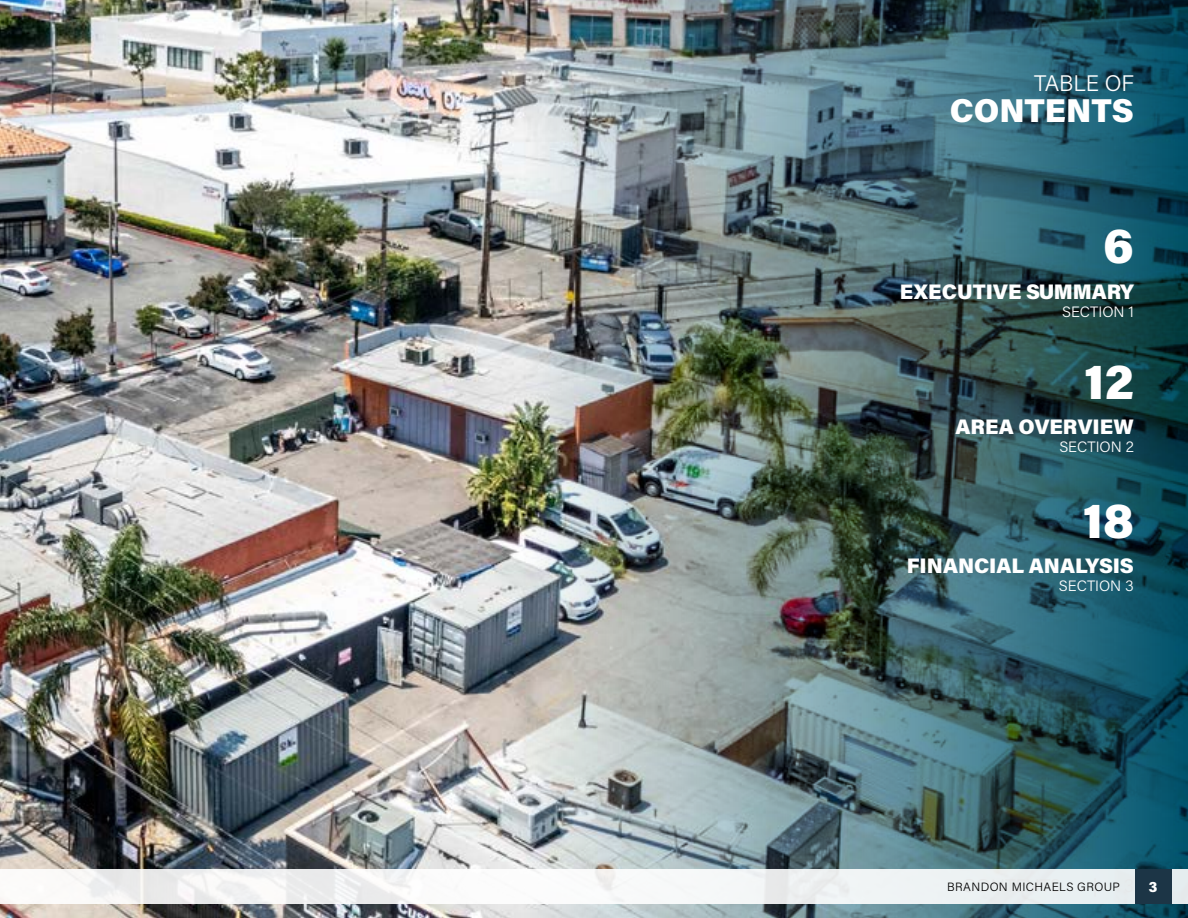
<style>
.page{position:relative;width:1188px;height:918px;background:#fff}
.page>*{position:absolute;margin:0;border:0;box-sizing:border-box;transform-origin:0 0}
.t1{font:900 48px "Acumin Pro";color:#fff}
.t2{font:900 33px "Acumin Pro";letter-spacing:-.005em;color:#fff}
.t3{font:300 22.5px "Acumin Pro";letter-spacing:-.005em;color:#fff}
.t4{font:900 21px "Acumin Pro";color:#fff}
.t5{font:18px "Quasimoda";color:#000}
.t6{font:300 15px "Acumin Pro";color:#fff}
.t7{font:900 15px "Acumin Pro Semi Cond";color:#fff}
.t8{font:300 12px "Acumin Pro";letter-spacing:.035em;color:#000}
</style>
<div class="page">
<img style="left:0;top:0;width:524px;height:918px">
<img style="left:524px;top:0;width:664px;height:918px">
<div style="left:0;top:869px;width:1188px;height:35px;background:#f1f4f5"></div>
<div style="left:1135px;top:869px;width:36px;height:35px;background:#1c3546"></div>
<p class="t3" style="left:1034px;top:67px;width:101px">TABLE OF</p>
<h2 class="t2" style="left:950px;top:87px;width:186px">CONTENTS</h2>
<h1 class="t1" style="left:1103px;top:213px;width:32px">6</h1>
<p class="t4" style="left:900px;top:277px;width:235px">EXECUTIVE SUMMARY</p>
<p class="t6" style="left:1062px;top:301px;width:73px">SECTION 1</p>
<h1 class="t1" style="left:1084px;top:348px;width:51px">12</h1>
<p class="t4" style="left:956px;top:412px;width:180px">AREA OVERVIEW</p>
<p class="t6" style="left:1059px;top:437px;width:76px">SECTION 2</p>
<h1 class="t1" style="left:1083px;top:487px;width:52px">18</h1>
<p class="t4" style="left:907px;top:551px;width:229px">FINANCIAL ANALYSIS</p>
<p class="t6" style="left:1059px;top:576px;width:77px">SECTION 3</p>
<p class="t5" style="left:961px;top:872px;width:101px">CONTENTS</p>
<p class="t5" style="left:1093px;top:872px;width:6px">|</p>
<p class="t8" style="left:947px;top:878px;width:175px">BRANDON MICHAELS GROUP</p>
<p class="t7" style="left:1149px;top:876px;width:10px">3</p>
</div>
